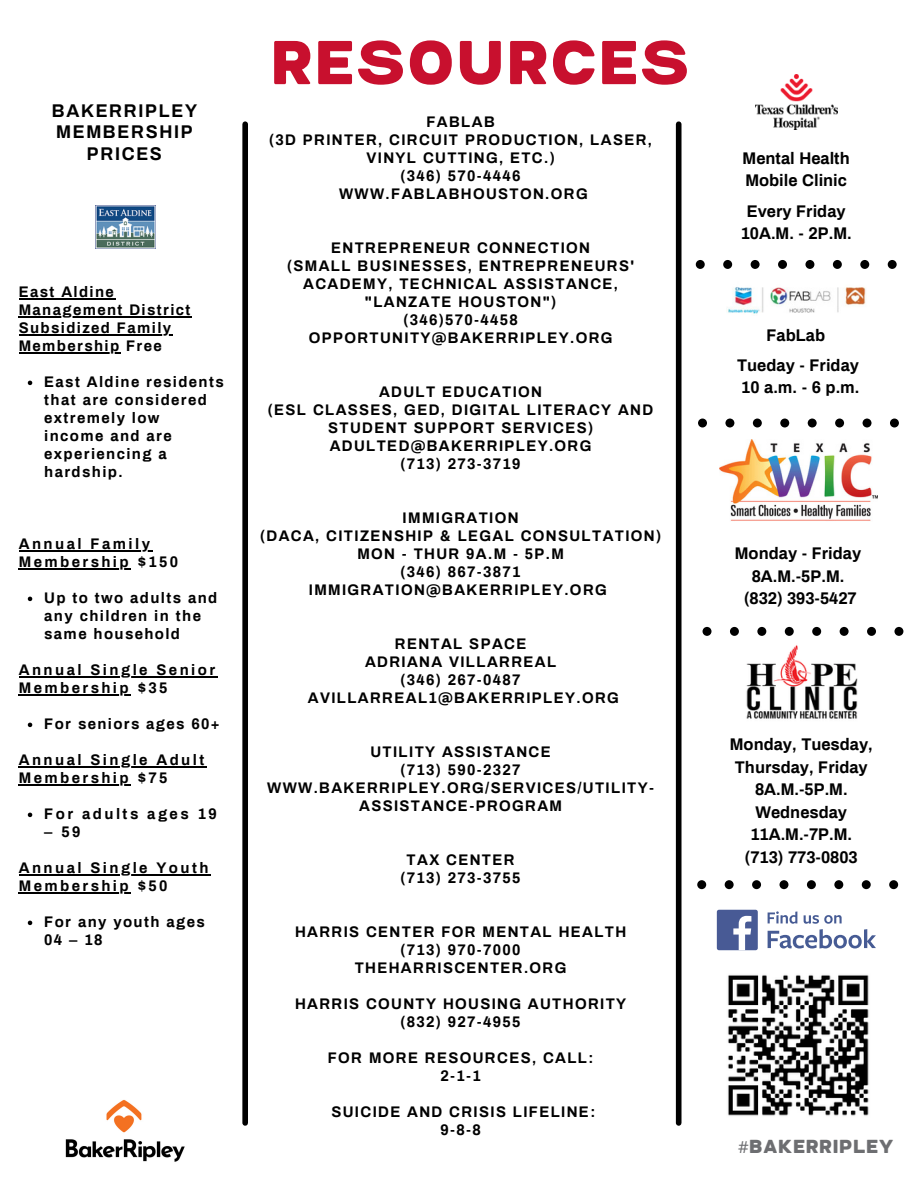
<style>
.page{position:relative;width:918px;height:1188px;background:#fff}
.page>*{position:absolute;margin:0;border:0;box-sizing:border-box;transform-origin:0 0}
.t1{font:expanded 54px "Baker Ripley";color:#c8102e}
.t2{font:700 18px/21.3px "Archivo";letter-spacing:.09em;color:#000;text-align:center}
.t3{font:700 16.5px/22.5px "Archivo";color:#000;text-align:center}
.t4{font:expanded 16.5px "Baker Ripley";color:#6d6e71}
.t5{font:700 15px/18px "Archivo";letter-spacing:.09em;color:#000}
.t6{font:700 15px/18px "Archivo";letter-spacing:.16em;color:#000}
.s1{font-family:"Noto Sans";font-stretch:normal}
</style>
<div class="page">
<div style="left:242px;top:124px;width:6px;height:999px;background:#000"></div>
<div style="left:676px;top:124px;width:6px;height:999px;background:#000"></div>
<img style="left:65px;top:1099px;width:120px;height:63px">
<img style="left:746px;top:645px;width:111px;height:74px">
<img style="left:720px;top:440px;width:157px;height:81px">
<img style="left:728px;top:975px;width:141px;height:141px">
<img style="left:728px;top:287px;width:138px;height:27px">
<svg style="left:697px;top:880px;width:201px;height:9px"></svg>
<svg style="left:703px;top:627px;width:200px;height:9px"></svg>
<svg style="left:698px;top:419px;width:201px;height:8px"></svg>
<svg style="left:696px;top:260px;width:201px;height:9px"></svg>
<img style="left:755px;top:74px;width:82px;height:55px">
<svg style="left:768px;top:911px;width:108px;height:38px"></svg>
<svg style="left:717px;top:910px;width:41px;height:40px"></svg>
<img style="left:95px;top:206px;width:60px;height:43px">
<svg style="left:28px;top:381px;width:4px;height:4px"></svg>
<svg style="left:28px;top:597px;width:4px;height:4px"></svg>
<svg style="left:28px;top:723px;width:4px;height:4px"></svg>
<svg style="left:28px;top:813px;width:4px;height:4px"></svg>
<svg style="left:28px;top:921px;width:4px;height:4px"></svg>
<hr style="left:19px;top:298px;width:96px;height:2px;background:#000">
<hr style="left:19px;top:316px;width:173px;height:2px;background:#000">
<hr style="left:19px;top:334px;width:154px;height:2px;background:#000">
<hr style="left:19px;top:352px;width:102px;height:2px;background:#000">
<hr style="left:19px;top:550px;width:133px;height:2px;background:#000">
<hr style="left:19px;top:568px;width:112px;height:2px;background:#000">
<hr style="left:19px;top:676px;width:199px;height:2px;background:#000">
<hr style="left:19px;top:694px;width:112px;height:2px;background:#000">
<hr style="left:19px;top:766px;width:188px;height:2px;background:#000">
<hr style="left:19px;top:784px;width:112px;height:2px;background:#000">
<hr style="left:19px;top:874px;width:72px;height:2px;background:#000">
<hr style="left:91px;top:874px;width:120px;height:2px;background:#000">
<hr style="left:19px;top:892px;width:112px;height:2px;background:#000">
<p class="t2" style="left:52px;top:100px;width:147px">BAKERRIPLEY<br>MEMBERSHIP<br>PRICES</p>
<p class="t5" style="left:19px;top:283px;width:173px">East Aldine<br>Management District<br>Subsidized Family<br>Membership Free</p>
<p class="t5" style="left:44px;top:373px;width:181px">East Aldine residents that are considered extremely low<br>income and are experiencing a hardship.</p>
<p class="t6" style="left:19px;top:535px;width:161px">Annual Family<br>Membership $150</p>
<p class="t5" style="left:44px;top:589px;width:175px">Up to two adults and any children in the same household</p>
<p class="t6" style="left:19px;top:661px;width:198px">Annual Single Senior<br>Membership $35</p>
<p class="t5" style="left:44px;top:715px;width:177px">For seniors ages 60+</p>
<p class="t6" style="left:19px;top:751px;width:187px">Annual Single Adult<br>Membership $75</p>
<p class="t6" style="left:44px;top:805px;width:174px">For adults ages 19</p>
<p class="t5" style="left:44px;top:823px;width:38px">– 59</p>
<p class="t6" style="left:19px;top:859px;width:191px">Annual Single Youth<br>Membership $50</p>
<p class="t5" style="left:44px;top:913px;width:162px">For any youth ages<br>04 – 18</p>
<p class="t1" style="left:270px;top:30px;width:422px">RESOURCES</p>
<p class="t5" style="left:426px;top:113px;width:70px">FABLAB</p>
<p class="t5" style="left:269px;top:131px;width:384px">(3D PRINTER, CIRCUIT PRODUCTION, LASER,</p>
<p class="t5" style="left:367px;top:149px;width:190px">VINYL CUTTING, ETC.)</p>
<p class="t5" style="left:401px;top:167px;width:122px">(346) 570-4446</p>
<p class="t5" style="left:339px;top:185px;width:250px">WWW.FABLABHOUSTON.ORG</p>
<p class="t5" style="left:331px;top:239px;width:260px">ENTREPRENEUR CONNECTION</p>
<p class="t5" style="left:287px;top:257px;width:348px;text-align:center">(SMALL BUSINESSES, ENTREPRENEURS'<br>ACADEMY, TECHNICAL ASSISTANCE, "LANZATE HOUSTON")</p>
<p class="t5" style="left:403px;top:311px;width:116px">(346)570-4458</p>
<p class="t5" style="left:309px;top:329px;width:305px">OPPORTUNITY@BAKERRIPLEY.ORG</p>
<p class="t5" style="left:379px;top:383px;width:164px">ADULT EDUCATION</p>
<p class="t5" style="left:268px;top:401px;width:387px;text-align:center">(ESL CLASSES, GED, DIGITAL LITERACY AND<br>STUDENT SUPPORT SERVICES)</p>
<p class="t5" style="left:330px;top:437px;width:263px">ADULTED@BAKERRIPLEY.ORG</p>
<p class="t5" style="left:401px;top:455px;width:122px">(713) 273-3719</p>
<p class="t5" style="left:403px;top:509px;width:117px">IMMIGRATION</p>
<p class="t5" style="left:260px;top:527px;width:402px">(DACA, CITIZENSHIP &amp; LEGAL CONSULTATION)</p>
<p class="t5" style="left:357px;top:545px;width:208px">MON - THUR 9A.M - 5P.M</p>
<p class="t5" style="left:401px;top:563px;width:122px">(346) 867-3871</p>
<p class="t5" style="left:309px;top:581px;width:299px">IMMIGRATION@BAKERRIPLEY.ORG</p>
<p class="t5" style="left:395px;top:635px;width:133px">RENTAL SPACE</p>
<p class="t5" style="left:365px;top:653px;width:193px">ADRIANA VILLARREAL</p>
<p class="t5" style="left:401px;top:671px;width:122px">(346) 267-0487</p>
<p class="t5" style="left:308px;top:689px;width:312px">AVILLARREAL1@BAKERRIPLEY.ORG</p>
<p class="t5" style="left:370px;top:743px;width:182px">UTILITY ASSISTANCE</p>
<p class="t5" style="left:401px;top:761px;width:122px">(713) 590-2327</p>
<p class="t5" style="left:267px;top:779px;width:388px;text-align:center">WWW.BAKERRIPLEY.ORG/SERVICES/UTILITY-<br>ASSISTANCE-PROGRAM</p>
<p class="t5" style="left:407px;top:851px;width:109px">TAX CENTER</p>
<p class="t5" style="left:401px;top:869px;width:122px">(713) 273-3755</p>
<p class="t5" style="left:295px;top:923px;width:333px">HARRIS CENTER FOR MENTAL HEALTH</p>
<p class="t5" style="left:401px;top:941px;width:122px">(713) 970-7000</p>
<p class="t5" style="left:355px;top:959px;width:213px">THEHARRISCENTER.ORG</p>
<p class="t5" style="left:295px;top:995px;width:333px">HARRIS COUNTY HOUSING AUTHORITY</p>
<p class="t5" style="left:401px;top:1013px;width:122px">(832) 927-4955</p>
<p class="t5" style="left:328px;top:1049px;width:267px">FOR MORE RESOURCES, CALL:</p>
<p class="t5" style="left:440px;top:1067px;width:42px">2-1-1</p>
<p class="t5" style="left:331px;top:1103px;width:265px">SUICIDE AND CRISIS LIFELINE:</p>
<p class="t5" style="left:440px;top:1121px;width:42px">9-8-8</p>
<p class="t3" style="left:743px;top:147px;width:109px;text-align:left">Mental Health<br>Mobile Clinic</p>
<p class="t3" style="left:747px;top:200px;width:100px">Every Friday</p>
<p class="t3" style="left:741px;top:222px;width:112px">10A.M. - 2P.M.</p>
<p class="t3" style="left:766px;top:324px;width:60px">FabLab</p>
<p class="t3" style="left:737px;top:354px;width:123px">Tueday - Friday</p>
<p class="t3" style="left:741px;top:377px;width:120px">10 a.m. - 6 p.m.</p>
<p class="t3" style="left:735px;top:542px;width:128px">Monday - Friday</p>
<p class="t3" style="left:752px;top:565px;width:94px">8A.M.-5P.M.</p>
<p class="t3" style="left:744px;top:587px;width:114px">(832) 393-5427</p>
<p class="t3" style="left:730px;top:733px;width:144px">Monday, Tuesday,<br>Thursday, Friday</p>
<p class="t3" style="left:755px;top:778px;width:94px">8A.M.-5P.M.</p>
<p class="t3" style="left:756px;top:801px;width:93px">Wednesday</p>
<p class="t3" style="left:750px;top:823px;width:103px">11A.M.-7P.M.</p>
<p class="t3" style="left:745px;top:846px;width:114px">(713) 773-0803</p>
<p class="t4" style="left:738px;top:1137px;width:157px"><span class="s1">#</span>BAKERRIPLEY</p>
</div>
